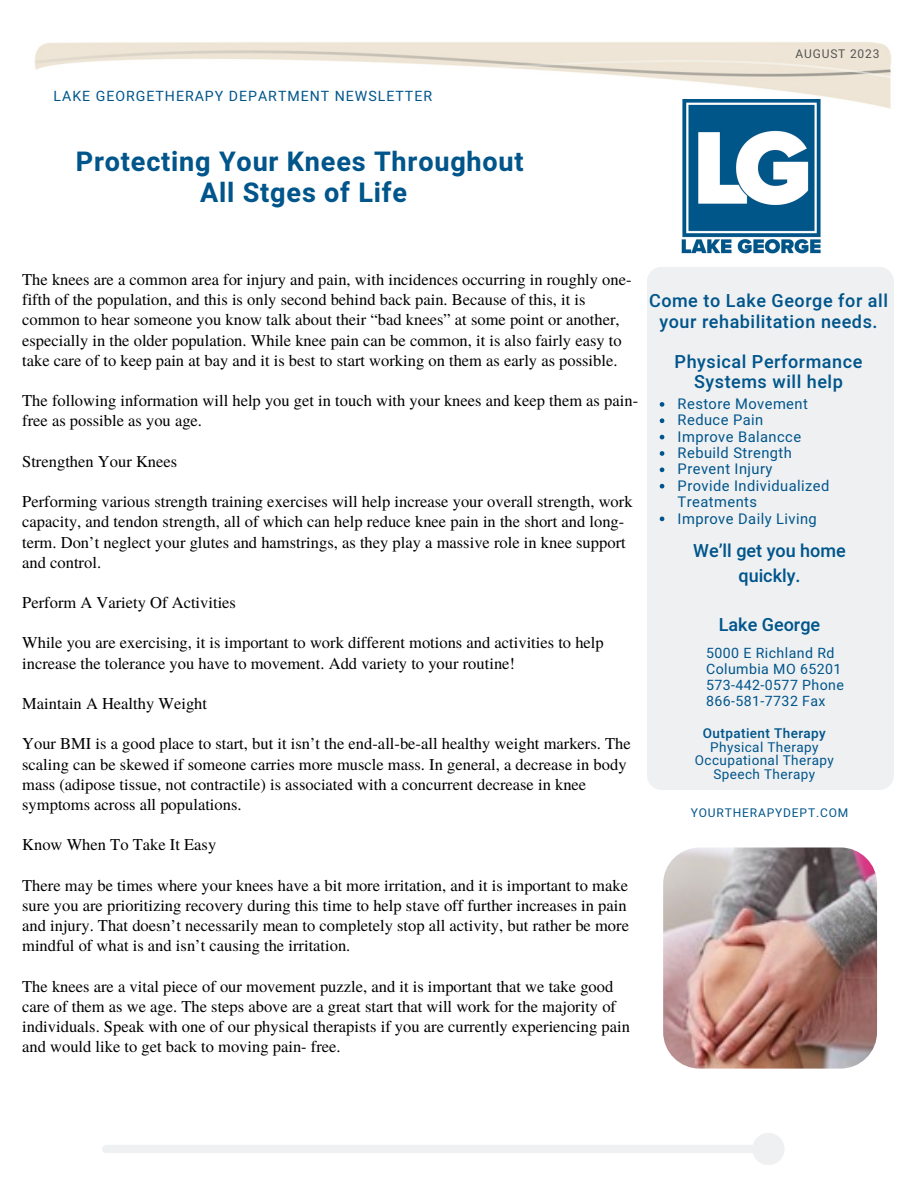
<style>
.page{position:relative;width:918px;height:1188px;background:#fff}
.page>*{position:absolute;margin:0;border:0;box-sizing:border-box;transform-origin:0 0}
.t1{font:700 27px "Heebo";letter-spacing:.03em;color:#00558b}
.t2{font:500 18px/20.2px "Heebo";letter-spacing:.03em;color:#00558b;text-align:center}
.t3{font:500 18px/24.8px "Heebo";color:#00558b;text-align:center}
.t4{font:16.5px/20.2px "Te X Gyre Termes";color:#000}
.t5{font:14.7px/16.4px "Heebo";letter-spacing:.03em;color:#00558b}
.t6{font:14.1px "Heebo";letter-spacing:.03em;color:#00558b}
.t7{font:14.1px "Heebo";letter-spacing:.07em;color:#00558b}
.t8{font:13.5px "Heebo";letter-spacing:.03em;color:#00558b}
.t9{font:500 13.5px "Heebo";letter-spacing:.03em;color:#00558b}
.t10{font:12px "Heebo";letter-spacing:.07em;color:#00558b}
.t11{font:12px "Heebo";letter-spacing:.07em;color:#545454}
</style>
<div class="page">
<div style="left:647px;top:267px;width:247px;height:523px;background:#eef0f2;border-radius:15px"></div>
<svg style="left:102px;top:1133px;width:682px;height:32px"></svg>
<img style="left:663px;top:848px;width:214px;height:221px;border-radius:36px">
<svg style="left:660px;top:402px;width:4px;height:5px"></svg>
<svg style="left:660px;top:418px;width:4px;height:5px"></svg>
<svg style="left:660px;top:435px;width:4px;height:4px"></svg>
<svg style="left:660px;top:451px;width:4px;height:5px"></svg>
<svg style="left:660px;top:467px;width:4px;height:5px"></svg>
<svg style="left:660px;top:484px;width:4px;height:5px"></svg>
<svg style="left:660px;top:517px;width:4px;height:4px"></svg>
<img style="left:681px;top:99px;width:140px;height:155px">
<p class="t7" style="left:54px;top:86px;width:380px">LAKE GEORGETHERAPY DEPARTMENT NEWSLETTER</p>
<p class="t1" style="left:76px;top:143px;width:449px">Protecting Your Knees Throughout</p>
<p class="t1" style="left:200px;top:173px;width:208px">All Stges of Life</p>
<p class="t11" style="left:796px;top:46px;width:85px">AUGUST 2023</p>
<p class="t4" style="left:22px;top:269px;width:611px">The knees are a common area for injury and pain, with incidences occurring in roughly one&shy;fifth of the population, and this is only second behind back pain. Because of this, it is common to hear someone you know talk about their “bad knees” at some point or another, especially in the older population. While knee pain can be common, it is also fairly easy to take care of to keep pain at bay and it is best to start working on them as early as possible.</p>
<p class="t4" style="left:22px;top:390px;width:617px">The following information will help you get in touch with your knees and keep them as pain&shy;free as possible as you age.</p>
<p class="t4" style="left:22px;top:450px;width:157px">Strengthen Your Knees</p>
<p class="t4" style="left:22px;top:491px;width:612px">Performing various strength training exercises will help increase your overall strength, work capacity, and tendon strength, all of which can help reduce knee pain in the short and long&shy;term. Don’t neglect your glutes and hamstrings, as they play a massive role in knee support and control.</p>
<p class="t4" style="left:22px;top:592px;width:215px">Perform A Variety Of Activities</p>
<p class="t4" style="left:22px;top:632px;width:583px">While you are exercising, it is important to work different motions and activities to help increase the tolerance you have to movement. Add variety to your routine!</p>
<p class="t4" style="left:22px;top:693px;width:186px">Maintain A Healthy Weight</p>
<p class="t4" style="left:22px;top:733px;width:610px">Your BMI is a good place to start, but it isn’t the end-all-be-all healthy weight markers. The scaling can be skewed if someone carries more muscle mass. In general, a decrease in body mass (adipose tissue, not contractile) is associated with a concurrent decrease in knee symptoms across all populations.</p>
<p class="t4" style="left:22px;top:834px;width:196px">Know When To Take It Easy</p>
<p class="t4" style="left:22px;top:874px;width:608px">There may be times where your knees have a bit more irritation, and it is important to make sure you are prioritizing recovery during this time to help stave off further increases in pain and injury. That doesn’t necessarily mean to completely stop all activity, but rather be more mindful of what is and isn’t causing the irritation.</p>
<p class="t4" style="left:22px;top:975px;width:609px">The knees are a vital piece of our movement puzzle, and it is important that we take good care of them as we age. The steps above are a great start that will work for the majority of individuals. Speak with one of our physical therapists if you are currently experiencing pain and would like to get back to moving pain- free.</p>
<p class="t2" style="left:649px;top:292px;width:240px">Come to Lake George for all your rehabilitation needs.</p>
<p class="t2" style="left:675px;top:352px;width:189px">Physical Performance<br>Systems will help</p>
<p class="t5" style="left:678px;top:396px;width:132px">Restore Movement</p>
<p class="t5" style="left:678px;top:413px;width:87px">Reduce Pain</p>
<p class="t5" style="left:678px;top:429px;width:125px">Improve Balancce</p>
<p class="t5" style="left:678px;top:445px;width:116px">Rebuild Strength</p>
<p class="t5" style="left:678px;top:462px;width:96px">Prevent Injury</p>
<p class="t5" style="left:678px;top:478px;width:153px">Provide Individualized<br>Treatments</p>
<p class="t5" style="left:678px;top:511px;width:141px">Improve Daily Living</p>
<p class="t3" style="left:693px;top:539px;width:154px">We’ll get you home quickly.</p>
<p class="t3" style="left:719px;top:613px;width:103px">Lake George</p>
<p class="t6" style="left:706px;top:644px;width:130px">5000 E Richland Rd</p>
<p class="t6" style="left:706px;top:659px;width:137px">Columbia MO 65201</p>
<p class="t6" style="left:706px;top:675px;width:140px">573-442-0577 Phone</p>
<p class="t6" style="left:706px;top:691px;width:121px">866-581-7732 Fax</p>
<p class="t9" style="left:703px;top:724px;width:124px">Outpatient Therapy</p>
<p class="t8" style="left:710px;top:738px;width:110px">Physical Therapy</p>
<p class="t8" style="left:695px;top:751px;width:140px">Occupational Therapy</p>
<p class="t8" style="left:714px;top:765px;width:103px">Speech Therapy</p>
<p class="t10" style="left:691px;top:805px;width:159px">YOURTHERAPYDEPT.COM</p>
</div>
